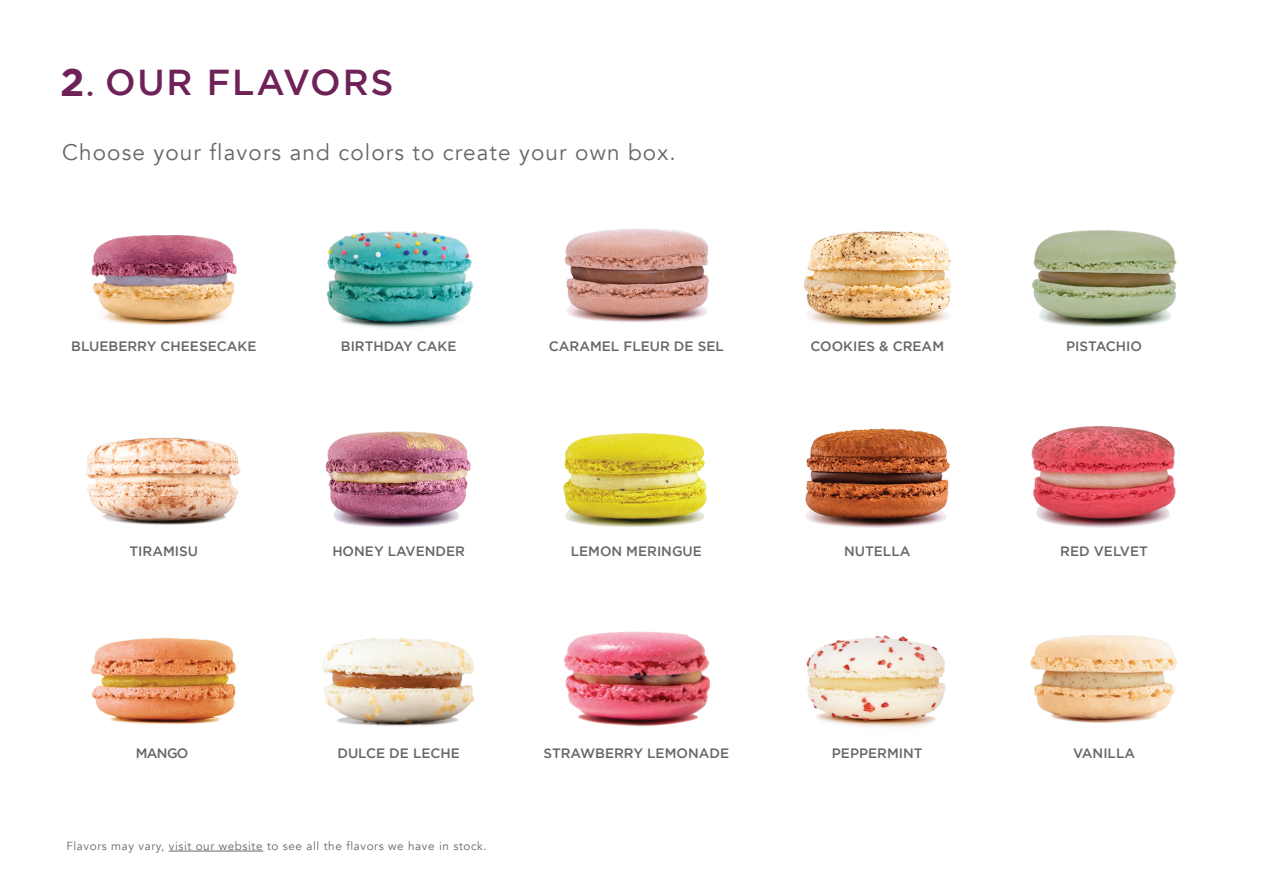
<style>
.page{position:relative;width:1263px;height:893px;background:#fff}
.page>*{position:absolute;margin:0;border:0;box-sizing:border-box;transform-origin:0 0}
.t1{font:500 36px "Gotham";letter-spacing:.05em;color:#6e2257}
.t2{font:22.5px "Avenir";letter-spacing:.05em;color:#666}
.t3{font:500 13.5px "Gotham";color:#666}
.t4{font:11.7px "Avenir";letter-spacing:.05em;color:#666}
.s1{font-weight:700;font-size:39px}
.s2{font-family:"Avenir"}
</style>
<div class="page">
<img style="left:806px;top:635px;width:140px;height:92px">
<hr style="left:169px;top:851px;width:94px;height:1px;background:#666">
<img style="left:1031px;top:426px;width:145px;height:102px">
<img style="left:1031px;top:230px;width:146px;height:97px">
<img style="left:804px;top:231px;width:146px;height:95px">
<img style="left:805px;top:428px;width:145px;height:99px">
<img style="left:564px;top:228px;width:145px;height:95px">
<img style="left:563px;top:433px;width:144px;height:94px">
<img style="left:91px;top:235px;width:146px;height:90px">
<img style="left:325px;top:431px;width:146px;height:97px">
<img style="left:91px;top:637px;width:145px;height:88px">
<img style="left:323px;top:637px;width:151px;height:89px">
<img style="left:564px;top:631px;width:147px;height:96px">
<img style="left:327px;top:231px;width:147px;height:98px">
<img style="left:86px;top:437px;width:155px;height:88px">
<img style="left:1030px;top:635px;width:147px;height:88px">
<h1 class="t1" style="left:60px;top:61px;width:335px"><span class="s1">2</span><span class="s2">.</span> OUR FLAVORS</h1>
<h2 class="t2" style="left:62px;top:139px;width:615px">Choose your flavors and colors to create your own box.</h2>
<p class="t3" style="left:71px;top:338px;width:187px">BLUEBERRY CHEESECAKE</p>
<p class="t3" style="left:341px;top:338px;width:117px">BIRTHDAY CAKE</p>
<p class="t3" style="left:549px;top:338px;width:177px">CARAMEL FLEUR DE SEL</p>
<p class="t3" style="left:810px;top:338px;width:135px">COOKIES &amp; CREAM</p>
<p class="t3" style="left:1066px;top:338px;width:77px">PISTACHIO</p>
<p class="t3" style="left:130px;top:543px;width:70px">TIRAMISU</p>
<p class="t3" style="left:332px;top:543px;width:134px">HONEY LAVENDER</p>
<p class="t3" style="left:571px;top:543px;width:133px">LEMON MERINGUE</p>
<p class="t3" style="left:844px;top:543px;width:68px">NUTELLA</p>
<p class="t3" style="left:1060px;top:543px;width:89px">RED VELVET</p>
<p class="t3" style="left:136px;top:746px;width:54px">MANGO</p>
<p class="t3" style="left:337px;top:746px;width:124px">DULCE DE LECHE</p>
<p class="t3" style="left:1073px;top:746px;width:64px">VANILLA</p>
<p class="t3" style="left:543px;top:746px;width:187px">STRAWBERRY LEMONADE</p>
<p class="t3" style="left:832px;top:746px;width:92px">PEPPERMINT</p>
<p class="t4" style="left:66px;top:839px;width:422px">Flavors may vary, visit our website to see all the flavors we have in stock.</p>
</div>
